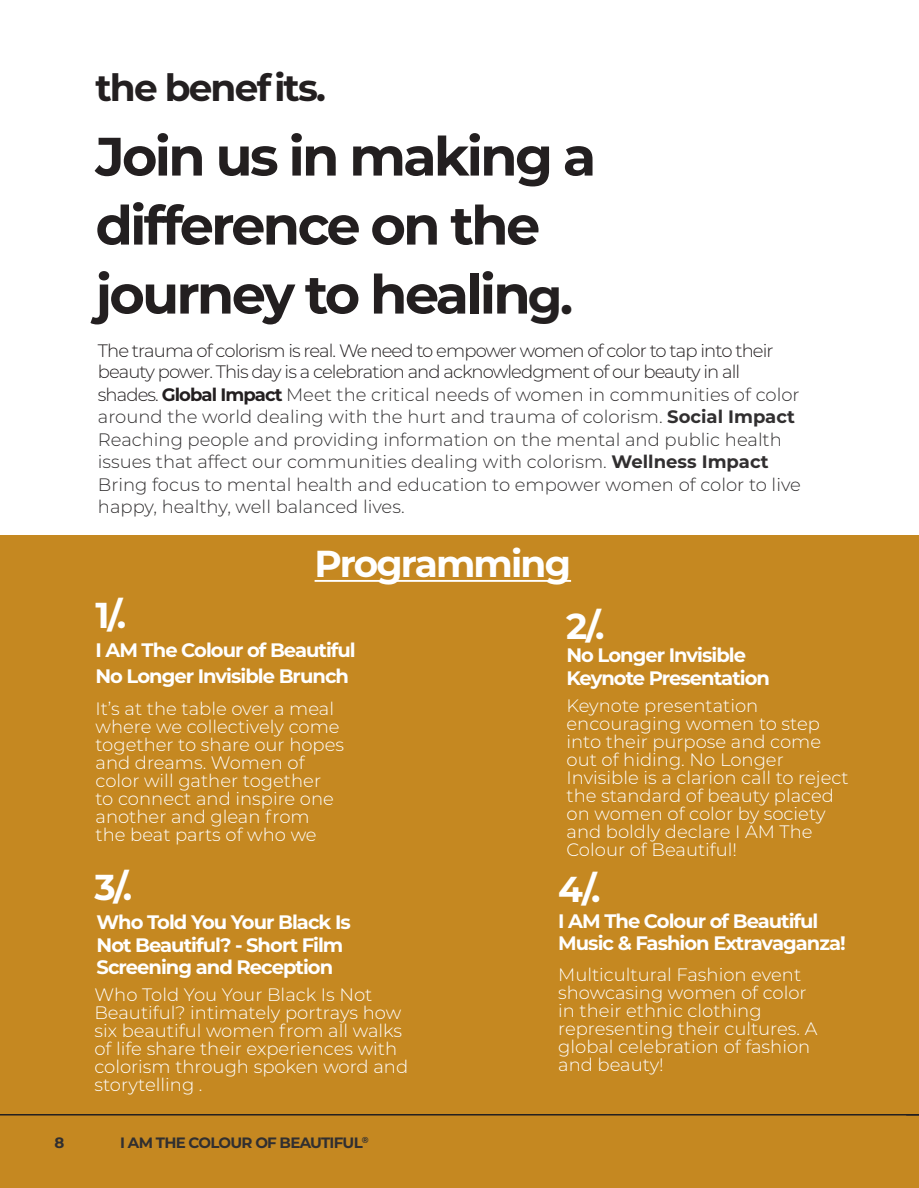
<style>
.page{position:relative;width:919px;height:1188px;background:#fff}
.page>*{position:absolute;margin:0;border:0;box-sizing:border-box;transform-origin:0 0}
.TITLE_8_no_line{font:700 54px "Montserrat";letter-spacing:-.05em;color:#231f20}
.TITLE_9_Left{font:700 37.5px "Montserrat";letter-spacing:-.05em;color:#231f20}
.TITLE_4{font:700 37.5px "Montserrat";letter-spacing:-.05em;color:#fff}
.TITLE_4-2{font:700 36px "Montserrat";color:#fff}
.TITLE_4-3{font:700 19.5px/22.5px "Montserrat";letter-spacing:-.05em;color:#fff}
.body_text{font:300 18px/18px "Montserrat";color:#fff}
.TITLE_2_Left{font:300 18px/22.4px "Montserrat";color:#312f30}
.TITLE_3_Right{font:700 15px "Montserrat";letter-spacing:-.05em;color:#312f30}
.TITLE_3{font:700 15px "Montserrat";color:#312f30}
.s1{font-size:49.5px}
.s2{color:#231f20}
.s3{font-weight:700;color:#231f20}
.s4{font-weight:700}
</style>
<div class="page">
<div style="left:0;top:536px;width:918px;height:652px;background:#c58821"></div>
<hr style="left:314px;top:580px;width:257px;height:2px;background:#fff">
<hr style="left:0;top:1114px;width:918px;height:2px;background:#231f20">
<svg style="left:906px;top:1115px;width:12px;height:1px"></svg>
<p class="TITLE_9_Left" style="left:95px;top:61px;width:232px">the benefits.</p>
<p class="TITLE_8_no_line" style="left:95px;top:117px;width:502px">Join us in making a</p>
<p class="TITLE_8_no_line" style="left:95px;top:186px;width:446px">difference on the</p>
<p class="TITLE_8_no_line" style="left:95px;top:255px;width:479px">journey to healin<span class="s1">g.</span></p>
<p class="TITLE_2_Left" style="left:98px;top:338px;width:704px"><span class="s2">The trauma of colorism is real. We need to empower women of color to tap into their beauty power. This day is a celebration and acknowledgment of our beauty in all shades.</span> <span class="s3">Global Impact</span> Meet the critical needs of women in communities of color around the world dealing with the hurt and trauma of colorism. <span class="s4">Social Impact </span>Reaching people and providing information on the mental and public health issues that affect our communities dealing with colorism. <span class="s4">Wellness Impact </span>Bring focus to mental health and education to empower women of color to live happy, healthy, well balanced lives.</p>
<p class="TITLE_4" style="left:314px;top:537px;width:258px">Programming</p>
<p class="TITLE_4-2" style="left:95px;top:590px;width:32px">1/.</p>
<p class="TITLE_4-3" style="left:95px;top:638px;width:262px">I AM The Colour of Beautiful</p>
<p class="TITLE_4-3" style="left:95px;top:664px;width:255px">No Longer Invisible Brunch</p>
<p class="body_text" style="left:95px;top:699px;width:250px">It’s at the table over a meal where we collectively come together to share our hopes and dreams. Women of color will gather together<br>to connect and inspire one another and glean from the beat parts of who we</p>
<p class="TITLE_4-2" style="left:94px;top:862px;width:39px">3/.</p>
<p class="TITLE_4-3" style="left:97px;top:910px;width:256px">Who Told You Your Black Is<br>Not Beautiful? - Short Film<br>Screening and Reception</p>
<p class="body_text" style="left:94px;top:985px;width:315px">Who Told You Your Black Is Not<br>Beautiful? intimately portrays how six beautiful women from all walks of life share their experiences with colorism through spoken word and storytelling .</p>
<p class="TITLE_3" style="left:54px;top:1132px;width:11px">8</p>
<p class="TITLE_3_Right" style="left:120px;top:1132px;width:250px">I AM THE COLOUR OF BEAUTIFUL<sup>®</sup></p>
<p class="TITLE_4-2" style="left:566px;top:600px;width:40px">2/.</p>
<p class="TITLE_4-3" style="left:566px;top:643px;width:181px">No Longer Invisible</p>
<p class="TITLE_4-3" style="left:566px;top:666px;width:205px">Keynote Presentation</p>
<p class="body_text" style="left:566px;top:696px;width:284px">Keynote presentation encouraging women to step into their purpose and come out of hiding. No Longer<br>Invisible is a clarion call to reject the standard of beauty placed on women of color by society and boldly declare I AM The<br>Colour of Beautiful!</p>
<p class="TITLE_4-2" style="left:558px;top:864px;width:44px">4/.</p>
<p class="TITLE_4-3" style="left:558px;top:909px;width:289px">I AM The Colour of Beautiful<br>Music &amp; Fashion Extravaganza!</p>
<p class="body_text" style="left:558px;top:965px;width:261px">Multicultural Fashion event showcasing women of color in their ethnic clothing representing their cultures. A global celebration of fashion and beauty!</p>
</div>
